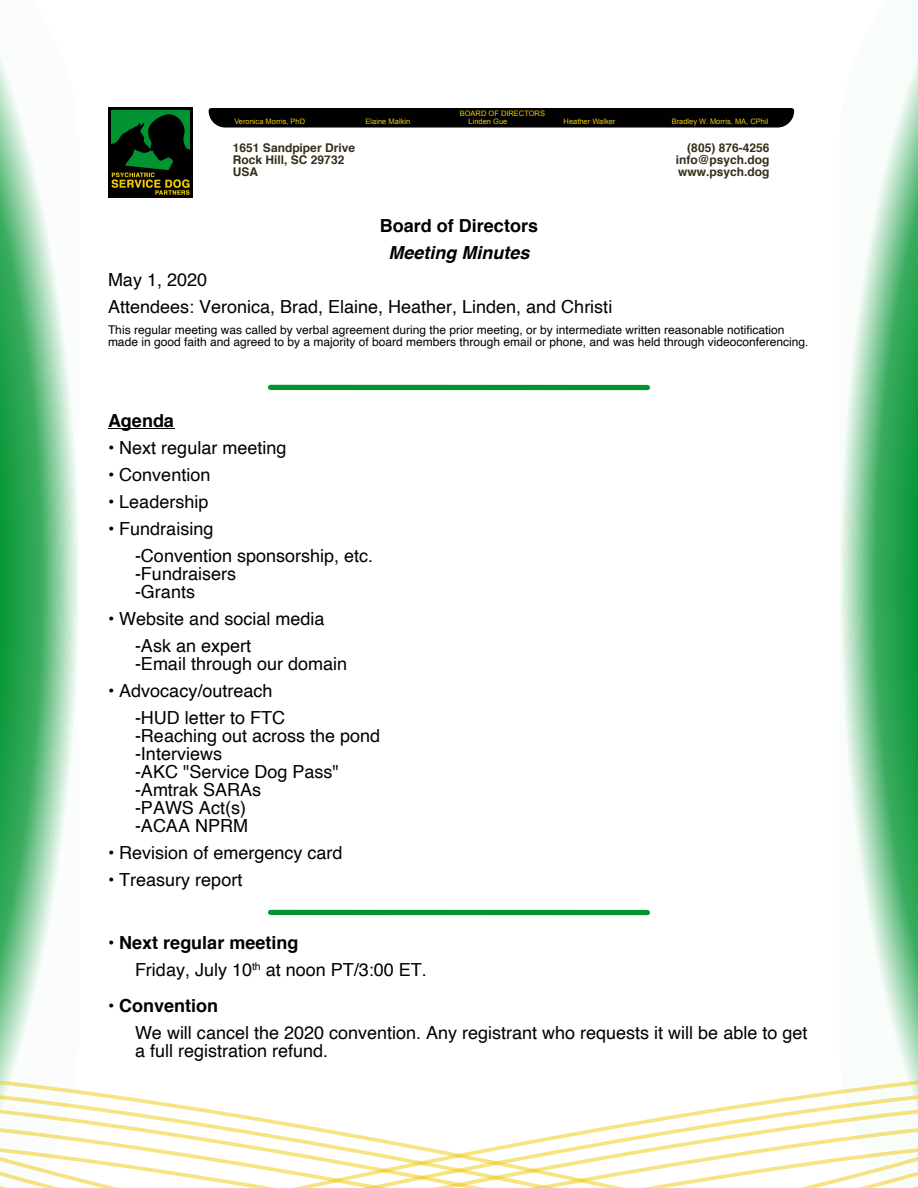
<style>
.page{position:relative;width:918px;height:1188px;background:#fff}
.page>*{position:absolute;margin:0;border:0;box-sizing:border-box;transform-origin:0 0}
.t1{font:18px/18px "Helvetica";color:#010101}
.t2{font:700 18px "Helvetica";color:#010101}
.t3{font:italic 700 18px "Helvetica";color:#010101}
.t4{font:12px/12px "Helvetica";color:#010101}
.t5{font:700 12px/12px "Helvetica";color:#332e18}
.t6{font:7.5px "Arial";color:#eec806}
.s1{font-weight:700}
</style>
<div class="page">
<svg style="left:0;top:54px;width:78px;height:996px"></svg>
<svg style="left:840px;top:57px;width:78px;height:993px"></svg>
<div style="left:209px;top:108px;width:585px;height:20px;background:#010101"></div>
<svg style="left:0;top:1050px;width:918px;height:138px"></svg>
<img style="left:108px;top:108px;width:84px;height:90px">
<hr style="left:108px;top:428px;width:66px;height:1px;background:#010101">
<div style="left:271px;top:385px;width:376px;height:5px;background:#029432"></div>
<div style="left:271px;top:910px;width:376px;height:5px;background:#029432"></div>
<p class="t6" style="left:460px;top:111px;width:87px">BOARD OF DIRECTORS</p>
<p class="t6" style="left:234px;top:119px;width:72px">Veronica Morris, PhD</p>
<p class="t6" style="left:366px;top:119px;width:46px">Elaine Malkin</p>
<p class="t6" style="left:469px;top:119px;width:40px">Linden Gue</p>
<p class="t6" style="left:564px;top:119px;width:53px">Heather Walker</p>
<p class="t6" style="left:672px;top:119px;width:98px">Bradley W. Morris, MA, CPhil</p>
<p class="t5" style="left:233px;top:142px;width:124px">1651 Sandpiper Drive<br>Rock Hill, SC 29732<br>USA</p>
<p class="t5" style="left:676px;top:142px;width:95px;text-align:justify;text-indent:12px">(805) 876-4256 info@psych.dog www.psych.dog</p>
<p class="t2" style="left:380px;top:219px;width:160px">Board of Directors</p>
<p class="t3" style="left:388px;top:246px;width:143px">Meeting Minutes</p>
<p class="t1" style="left:108px;top:267px;width:506px;line-height:27px">May 1, 2020<br>Attendees: Veronica, Brad, Elaine, Heather, Linden, and Christi</p>
<p class="t4" style="left:108px;top:325px;width:702px">This regular meeting was called by verbal agreement during the prior meeting, or by intermediate written reasonable notification made in good faith and agreed to by a majority of board members through email or phone, and was held through videoconferencing.</p>
<p class="t2" style="left:108px;top:414px;width:68px">Agenda</p>
<p class="t1" style="left:108px;top:440px;width:180px">• Next regular meeting</p>
<p class="t1" style="left:108px;top:467px;width:104px">• Convention</p>
<p class="t1" style="left:108px;top:494px;width:102px">• Leadership</p>
<p class="t1" style="left:135px;top:516px;width:240px;line-height:27px;text-indent:-27px">• Fundraising<br>-Convention sponsorship, etc.</p>
<p class="t1" style="left:135px;top:566px;width:103px">-Fundraisers -Grants</p>
<p class="t1" style="left:135px;top:606px;width:191px;line-height:27px;text-indent:-27px">• Website and social media -Ask an expert</p>
<p class="t1" style="left:135px;top:656px;width:214px">-Email through our domain</p>
<p class="t1" style="left:135px;top:678px;width:152px;line-height:27px;text-indent:-27px">• Advocacy/outreach -HUD letter to FTC</p>
<p class="t1" style="left:135px;top:728px;width:247px">-Reaching out across the pond -Interviews<br>-AKC "Service Dog Pass" -Amtrak SARAs<br>-PAWS Act(s)<br>-ACAA NPRM</p>
<p class="t1" style="left:108px;top:845px;width:236px">• Revision of emergency card</p>
<p class="t1" style="left:108px;top:872px;width:136px">• Treasury report</p>
<p class="t1" style="left:135px;top:930px;width:293px;line-height:27px;text-indent:-27px"><span class="s1">• Next regular meeting<br></span>Friday, July 10<sup>th</sup> at noon PT/3:00 ET.</p>
<p class="t2" style="left:108px;top:999px;width:112px">• Convention</p>
<p class="t1" style="left:135px;top:1025px;width:674px">We will cancel the 2020 convention. Any registrant who requests it will be able to get a full registration refund.</p>
</div>
